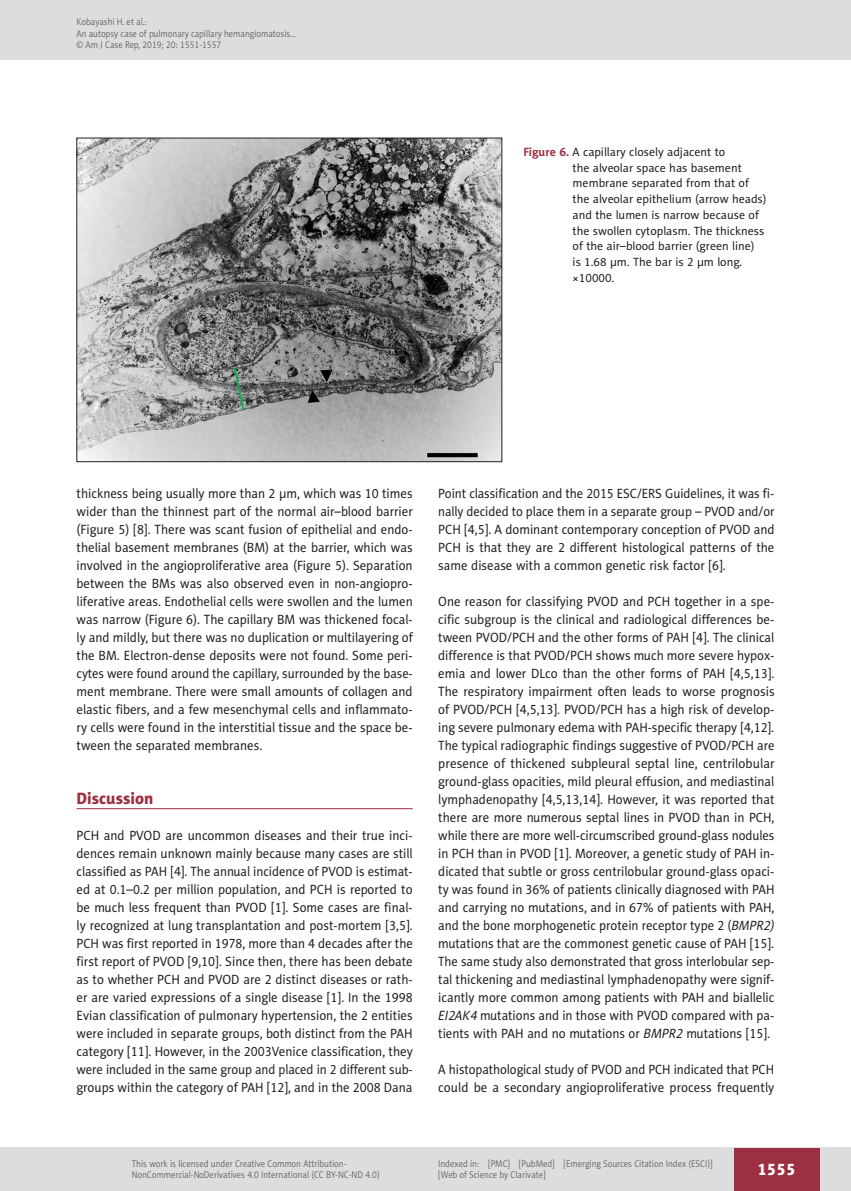
<style>
.page{position:relative;width:851px;height:1191px;background:#fff}
.page>*{position:absolute;margin:0;border:0;box-sizing:border-box;transform-origin:0 0}
.AJCR_Headline_1{font:16.5px "Naomi Sans EFN Heavy";color:#9d2f42}
.t1{font:16.5px "Naomi Sans EFN Heavy";color:#fff}
.AJCR_Body{font:13.5px/18px "Naomi Sans EFN";color:#231f20;text-align:justify;scale:.95 1}
.AJCR_Body-2{font:13.5px/18px "Naomi Sans EFN";color:#231f20;text-align:justify;scale:.94 1}
.AJCR_Rycina_tytul{font:12px/15.8px "Naomi Sans EFN";color:#231f20}
.t2{font:9.75px/11.2px "Naomi Sans EFN Light";color:#57585a;scale:.9 1}
.s1{font-weight:700;color:#9d2f42}
.s2{font-style:italic}
</style>
<div class="page">
<hr style="left:77px;top:808px;width:335px;height:1px;background:#9d2f42">
<img style="left:79px;top:140px;width:421px;height:320px">
<div style="left:77px;top:138px;width:425px;height:324px;border:1px solid #231f20"></div>
<div style="left:0;top:1148px;width:850px;height:43px;background:#dcdddf"></div>
<div style="left:733px;top:1147px;width:86px;height:43px;background:#9d2f42"></div>
<div style="left:0;top:0;width:850px;height:60px;background:#dcdddf"></div>
<p class="t2" style="left:77px;top:16px;width:245px">Kobayashi H. et al.:<br>An autopsy case of pulmonary capillary hemangiomatosis… © Am J Case Rep, 2019; 20: 1551-1557</p>
<p class="AJCR_Rycina_tytul" style="left:572px;top:144px;width:195px;text-indent:-49px"><span class="s1">Figure 6.</span> A capillary closely adjacent to<br>the alveolar space has basement membrane separated from that of the alveolar epithelium (arrow heads) and the lumen is narrow because of the swollen cytoplasm. The thickness of the air–blood barrier (green line)<br>is 1.68 μm. The bar is 2 μm long. ×10000.</p>
<p class="AJCR_Body" style="left:77px;top:484px;width:355px">thickness being usually more than 2 μm, which was 10 times wider than the thinnest part of the normal air–blood barrier (Figure 5) [8]. There was scant fusion of epithelial and endo&shy;thelial basement membranes (BM) at the barrier, which was involved in the angioproliferative area (Figure 5). Separation between the BMs was also observed even in non-angiopro&shy;liferative areas. Endothelial cells were swollen and the lumen was narrow (Figure 6). The capillary BM was thickened focal&shy;ly and mildly, but there was no duplication or multilayering of the BM. Electron-dense deposits were not found. Some peri&shy;cytes were found around the capillary, surrounded by the base&shy;ment membrane. There were small amounts of collagen and elastic fibers, and a few mesenchymal cells and inflammato&shy;ry cells were found in the interstitial tissue and the space be&shy;tween the separated membranes.</p>
<p class="AJCR_Headline_1" style="left:77px;top:788px;width:78px">Discussion</p>
<p class="AJCR_Body" style="left:77px;top:826px;width:355px">PCH and PVOD are uncommon diseases and their true inci&shy;dences remain unknown mainly because many cases are still classified as PAH [4]. The annual incidence of PVOD is estimat&shy;ed at 0.1–0.2 per million population, and PCH is reported to be much less frequent than PVOD [1]. Some cases are final&shy;ly recognized at lung transplantation and post-mortem [3,5].<br>PCH was first reported in 1978, more than 4 decades after the first report of PVOD [9,10]. Since then, there has been debate as to whether PCH and PVOD are 2 distinct diseases or rath&shy;er are varied expressions of a single disease [1]. In the 1998<br>Evian classification of pulmonary hypertension, the 2 entities were included in separate groups, both distinct from the PAH category [11]. However, in the 2003Venice classification, they were included in the same group and placed in 2 different sub&shy;groups within the category of PAH [12], and in the 2008 Dana</p>
<p class="AJCR_Body-2" style="left:438px;top:484px;width:359px">Point classification and the 2015 ESC/ERS Guidelines, it was fi&shy;nally decided to place them in a separate group – PVOD and/or PCH [4,5]. A dominant contemporary conception of PVOD and PCH is that they are 2 different histological patterns of the same disease with a common genetic risk factor [6].</p>
<p class="AJCR_Body" style="left:438px;top:592px;width:355px">One reason for classifying PVOD and PCH together in a spe&shy;cific subgroup is the clinical and radiological differences be&shy;tween PVOD/PCH and the other forms of PAH [4]. The clinical difference is that PVOD/PCH shows much more severe hypox&shy;emia and lower DLco than the other forms of PAH [4,5,13].<br>The respiratory impairment often leads to worse prognosis of PVOD/PCH [4,5,13]. PVOD/PCH has a high risk of develop&shy;ing severe pulmonary edema with PAH-specific therapy [4,12].<br>The typical radiographic findings suggestive of PVOD/PCH are presence of thickened subpleural septal line, centrilobular ground-glass opacities, mild pleural effusion, and mediastinal lymphadenopathy [4,5,13,14]. However, it was reported that there are more numerous septal lines in PVOD than in PCH, while there are more well-circumscribed ground-glass nodules in PCH than in PVOD [1]. Moreover, a genetic study of PAH in&shy;dicated that subtle or gross centrilobular ground-glass opaci&shy;ty was found in 36% of patients clinically diagnosed with PAH and carrying no mutations, and in 67% of patients with PAH, and the bone morphogenetic protein receptor type 2 (<span class="s2">BMPR2) </span>mutations that are the commonest genetic cause of PAH [15].<br>The same study also demonstrated that gross interlobular sep&shy;tal thickening and mediastinal lymphadenopathy were signif&shy;icantly more common among patients with PAH and biallelic <span class="s2">EI2AK4</span> mutations and in those with PVOD compared with pa&shy;tients with PAH and no mutations or <span class="s2">BMPR2</span> mutations [15].</p>
<p class="AJCR_Body-2" style="left:438px;top:1060px;width:359px">A histopathological study of PVOD and PCH indicated that PCH could be a secondary angioproliferative process frequently</p>
<p class="t2" style="left:132px;top:1158px;width:277px">This work is licensed under Creative Common Attribution-<br>NonCommercial-NoDerivatives 4.0 International (CC BY-NC-ND 4.0)</p>
<p class="t2" style="left:438px;top:1158px;width:306px">Indexed in: [PMC] [PubMed] [Emerging Sources Citation Index (ESCI)] [Web of Science by Clarivate]</p>
<p class="t1" style="left:757px;top:1159px;width:40px">1555</p>
</div>
